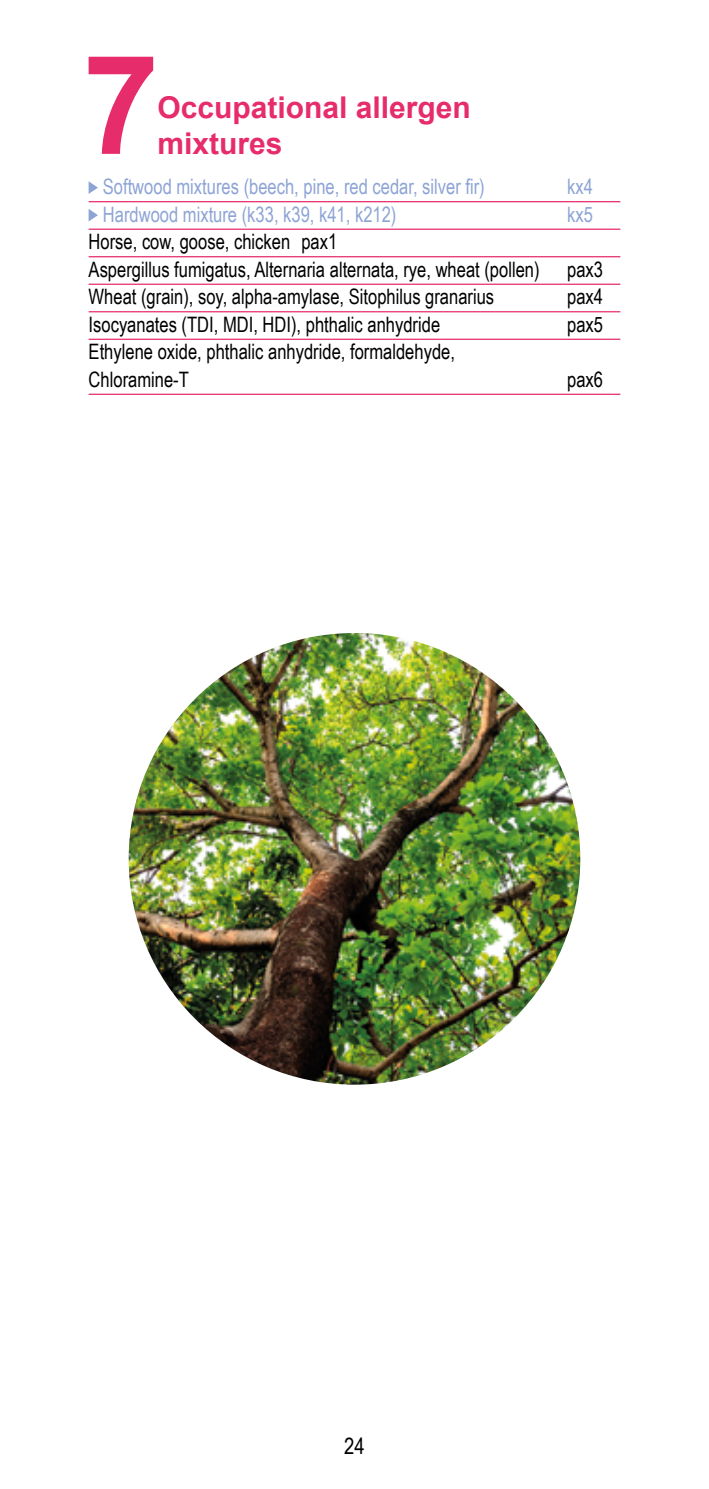
<style>
.page{position:relative;width:709px;height:1489px;background:#fff}
.page>*{position:absolute;margin:0;border:0;box-sizing:border-box;transform-origin:0 0}
.t1{font:700 30px/36px "Arial";color:#e72c6c}
.t2{font:22.5px "Arial Narrow";color:#000}
.t3{font:21.25px/27.5px "Arial Narrow";color:#000;scale:.95 1}
.t4{font:21.25px "Arial Narrow";color:#8da4d5;scale:.95 1}
</style>
<div class="page">
<hr style="left:89px;top:201px;width:531px;height:1px;background:#e72c6c">
<hr style="left:89px;top:228px;width:531px;height:2px;background:#e72c6c">
<hr style="left:89px;top:256px;width:531px;height:1px;background:#e72c6c">
<hr style="left:89px;top:283px;width:531px;height:2px;background:#e72c6c">
<hr style="left:89px;top:311px;width:531px;height:1px;background:#e72c6c">
<hr style="left:89px;top:338px;width:531px;height:2px;background:#e72c6c">
<hr style="left:89px;top:393px;width:531px;height:2px;background:#e72c6c">
<svg style="left:89px;top:181px;width:9px;height:13px"></svg>
<svg style="left:89px;top:209px;width:9px;height:12px"></svg>
<svg style="left:89px;top:57px;width:64px;height:97px"></svg>
<img style="left:129px;top:633px;width:451px;height:451px;border-radius:226px">
<p class="t1" style="left:157px;top:90px;width:315px">Occupational allergen mixtures</p>
<p class="t4" style="left:103px;top:171px;width:403px">Softwood mixtures (beech, pine, red cedar, silver fir)</p>
<p class="t4" style="left:567px;top:171px;width:29px">kx4</p>
<p class="t4" style="left:103px;top:198px;width:310px">Hardwood mixture (k33, k39, k41, k212)</p>
<p class="t4" style="left:567px;top:198px;width:29px">kx5</p>
<p class="t3" style="left:89px;top:227px;width:476px">Horse, cow, goose, chicken pax1<br>Aspergillus fumigatus, Alternaria alternata, rye, wheat (pollen)</p>
<p class="t3" style="left:567px;top:254px;width:39px">pax3</p>
<p class="t3" style="left:89px;top:282px;width:428px">Wheat (grain), soy, alpha-amylase, Sitophilus granarius</p>
<p class="t3" style="left:567px;top:282px;width:39px">pax4</p>
<p class="t3" style="left:89px;top:309px;width:371px">Isocyanates (TDI, MDI, HDI), phthalic anhydride</p>
<p class="t3" style="left:567px;top:309px;width:39px">pax5</p>
<p class="t3" style="left:89px;top:337px;width:387px">Ethylene oxide, phthalic anhydride, formaldehyde,<br>Chloramine-T</p>
<p class="t3" style="left:567px;top:364px;width:39px">pax6</p>
<p class="t2" style="left:344px;top:1429px;width:22px">24</p>
</div>
